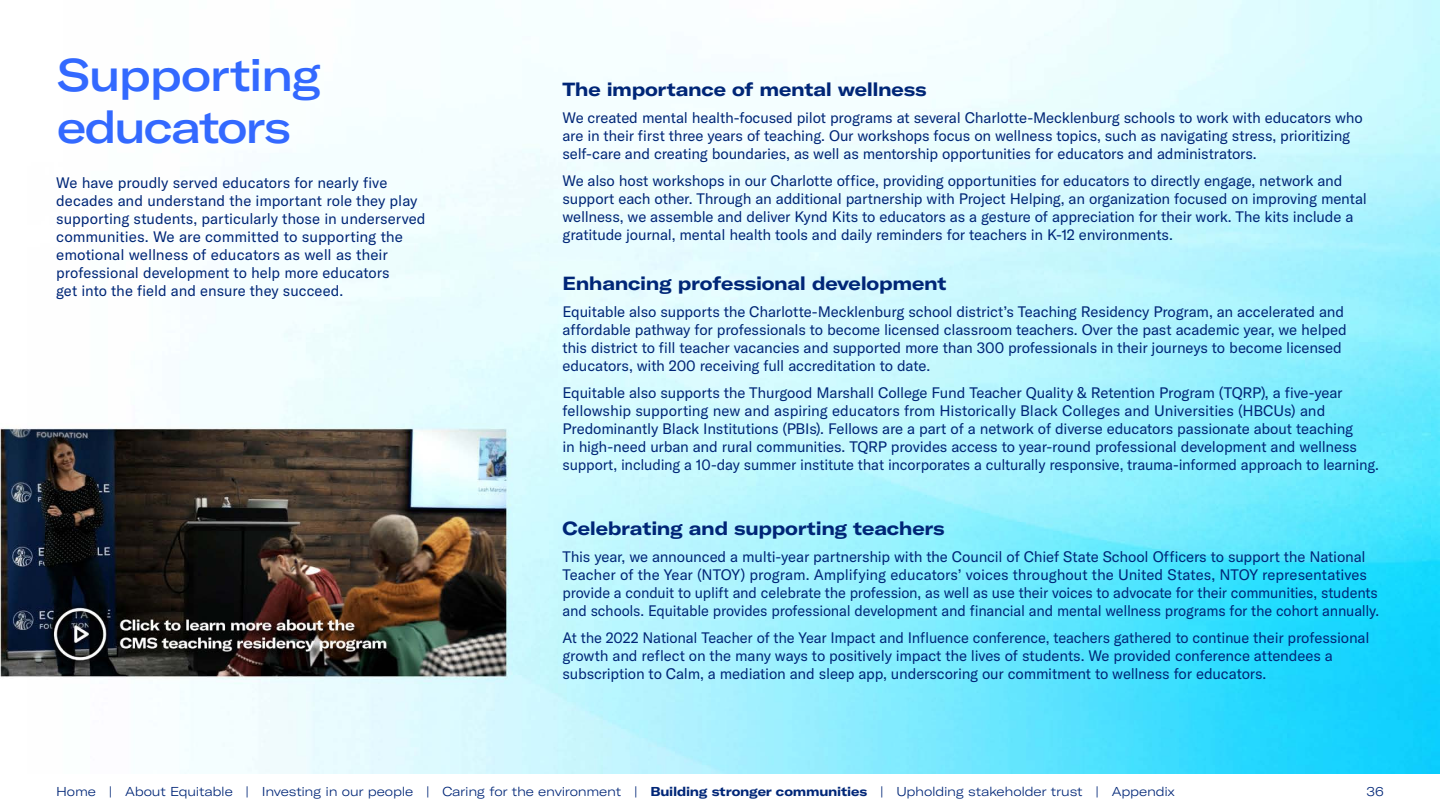
<style>
.page{position:relative;width:1440px;height:810px;background:#fff}
.page>*{position:absolute;margin:0;border:0;box-sizing:border-box;transform-origin:0 0}
.t1{font:500 expanded 45px/52.5px "GT America";letter-spacing:-.04em;color:#3369ff}
.t2{font:700 expanded 18.75px "GT America";letter-spacing:-.015em;color:#002677}
.t3{font:15px/18px "GT America";letter-spacing:-.01em;color:#002677}
.t4{font:300 expanded 12.75px "GT America";letter-spacing:-.02em;color:#002677}
.s1{font-weight:700}
</style>
<div class="page">
<img style="left:180px;top:0;width:1260px;height:774px">
<img style="left:0;top:420px;width:506px;height:264px">
<h1 class="t1" style="left:57px;top:48px;width:266px">Supporting educators</h1>
<p class="t3" style="left:56px;top:174px;width:371px">We have proudly served educators for nearly five decades and understand the important role they play supporting students, particularly those in underserved communities. We are committed to supporting the emotional wellness of educators as well as their professional development to help more educators<br>get into the field and ensure they succeed.</p>
<p class="t2" style="left:562px;top:78px;width:366px">The importance of mental wellness</p>
<p class="t3" style="left:563px;top:109px;width:802px">We created mental health-focused pilot programs at several Charlotte-Mecklenburg schools to work with educators who are in their first three years of teaching. Our workshops focus on wellness topics, such as navigating stress, prioritizing self-care and creating boundaries, as well as mentorship opportunities for educators and administrators.</p>
<p class="t3" style="left:563px;top:172px;width:806px">We also host workshops in our Charlotte office, providing opportunities for educators to directly engage, network and support each other. Through an additional partnership with Project Helping, an organization focused on improving mental wellness, we assemble and deliver Kynd Kits to educators as a gesture of appreciation for their work. The kits include a gratitude journal, mental health tools and daily reminders for teachers in K-12 environments.</p>
<p class="t2" style="left:562px;top:272px;width:385px">Enhancing professional development</p>
<p class="t3" style="left:562px;top:303px;width:786px">Equitable also supports the Charlotte-Mecklenburg school district’s Teaching Residency Program, an accelerated and affordable pathway for professionals to become licensed classroom teachers. Over the past academic year, we helped this district to fill teacher vacancies and supported more than 300 professionals in their journeys to become licensed educators, with 200 receiving full accreditation to date.</p>
<p class="t3" style="left:562px;top:384px;width:818px">Equitable also supports the Thurgood Marshall College Fund Teacher Quality &amp; Retention Program (TQRP), a five-year fellowship supporting new and aspiring educators from Historically Black Colleges and Universities (HBCUs) and Predominantly Black Institutions (PBIs). Fellows are a part of a network of diverse educators passionate about teaching<br>in high-need urban and rural communities. TQRP provides access to year-round professional development and wellness support, including a 10-day summer institute that incorporates a culturally responsive, trauma-informed approach to learning.</p>
<p class="t2" style="left:562px;top:517px;width:384px">Celebrating and supporting teachers</p>
<p class="t3" style="left:562px;top:548px;width:818px">This year, we announced a multi-year partnership with the Council of Chief State School Officers to support the National Teacher of the Year (NTOY) program. Amplifying educators’ voices throughout the United States, NTOY representatives provide a conduit to uplift and celebrate the profession, as well as use their voices to advocate for their communities, students and schools. Equitable provides professional development and financial and mental wellness programs for the cohort annually.</p>
<p class="t3" style="left:562px;top:629px;width:809px">At the 2022 National Teacher of the Year Impact and Influence conference, teachers gathered to continue their professional growth and reflect on the many ways to positively impact the lives of students. We provided conference attendees a subscription to Calm, a mediation and sleep app, underscoring our commitment to wellness for educators.</p>
<p class="t4" style="left:56px;top:785px;width:1120px">Home | About Equitable | Investing in our people | Caring for the environment | <span class="s1">Building stronger communities</span> | Upholding stakeholder trust | Appendix</p>
<p class="t4" style="left:1367px;top:785px;width:19px">36</p>
</div>
